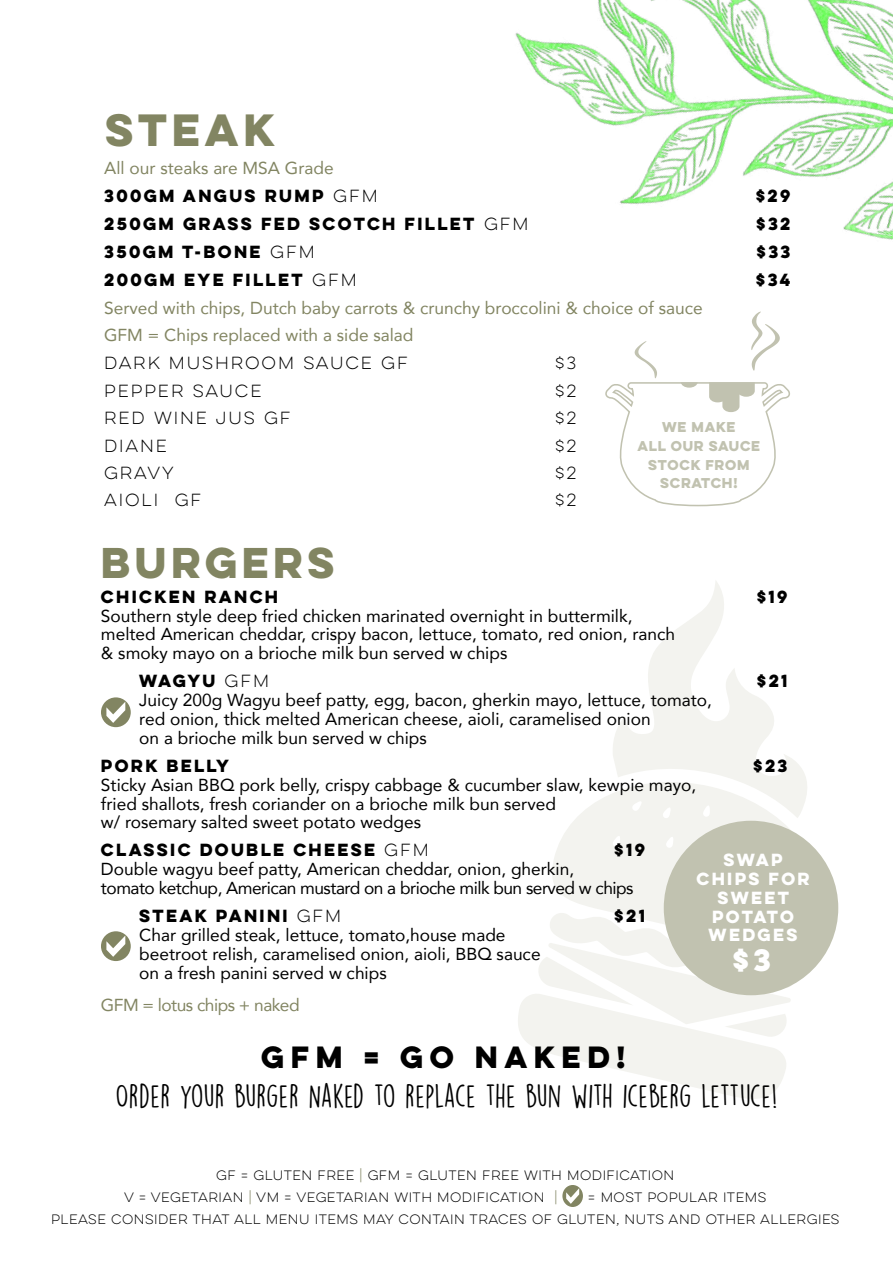
<style>
.page{position:relative;width:893px;height:1263px;background:#fff}
.page>*{position:absolute;margin:0;border:0;box-sizing:border-box;transform-origin:0 0}
.t1{font:700 40.5px "Lulo Clean One";letter-spacing:-.11em;color:#828562}
.t2{font:700 38.55px "Lulo Clean One";letter-spacing:-.11em;color:#828562}
.t3{font:29.55px "DK Lemon Yellow Sun";letter-spacing:-.005em;color:#000}
.t4{font:700 27.75px "Lulo Clean One";color:#fff}
.t5{font:700 27.45px "Lulo Clean One";letter-spacing:.01em;color:#000}
.t6{font:17.4px/18.9px "Avenir";color:#000}
.t7{font:17.4px/27.8px "Avenir";color:#828562}
.t8{font:17.4px/18.9px "Avenir";letter-spacing:-.03em;color:#000}
.t9{font:17.4px "Avenir";letter-spacing:-.03em;color:#828562}
.t10{font:700 15.75px "Lulo Clean One";letter-spacing:-.08em;color:#000}
.t11{font:15.75px "Lulo Clean One";letter-spacing:-.08em;color:#000}
.t12{font:700 15.75px/18.9px "Lulo Clean One";letter-spacing:-.08em;color:#fff;text-align:center}
.t13{font:700 12.75px/18.9px "Lulo Clean One";letter-spacing:-.17em;color:#c1c2b0;text-align:center}
.t14{font:12.15px/21.8px "Lulo Clean One";letter-spacing:-.16em;color:#000}
.s1{font-weight:400}
.s2{color:#828562}
</style>
<div class="page">
<img style="left:515px;top:0;width:378px;height:240px">
<svg style="left:562px;top:1185px;width:21px;height:22px"></svg>
<svg style="left:518px;top:958px;width:279px;height:141px"></svg>
<svg style="left:546px;top:795px;width:288px;height:163px;fill:#f3f3ef"></svg>
<svg style="left:610px;top:581px;width:213px;height:237px"></svg>
<div style="left:664px;top:821px;width:174px;height:174px;background:#c1c2b0;border-radius:50%"></div>
<svg style="left:101px;top:697px;width:30px;height:30px"></svg>
<svg style="left:101px;top:931px;width:30px;height:30px"></svg>
<svg style="left:605px;top:311px;width:185px;height:196px"></svg>
<h1 class="t1" style="left:105px;top:98px;width:180px">STEAK</h1>
<p class="t7" style="left:104px;top:154px;width:231px">All our steaks are MSA Grade</p>
<p class="t10" style="left:104px;top:184px;width:278px">300GM ANGUS RUMP <span class="s1">GFM</span></p>
<p class="t10" style="left:756px;top:184px;width:40px">$29</p>
<p class="t10" style="left:104px;top:212px;width:429px">250GM GRASS FED SCOTCH FILLET <span class="s1">GFM</span></p>
<p class="t10" style="left:756px;top:212px;width:39px">$32</p>
<p class="t10" style="left:104px;top:239px;width:215px">350GM T-BONE <span class="s1">GFM</span></p>
<p class="t10" style="left:756px;top:239px;width:39px">$33</p>
<p class="t10" style="left:104px;top:267px;width:257px">200GM EYE FILLET <span class="s1">GFM</span></p>
<p class="t10" style="left:756px;top:267px;width:40px">$34</p>
<p class="t7" style="left:104px;top:293px;width:600px">Served with chips, Dutch baby carrots &amp; crunchy broccolini &amp; choice of sauce<br>GFM = Chips replaced with a side salad</p>
<p class="t11" style="left:104px;top:352px;width:308px">DARK MUSHROOM SAUCE GF</p>
<p class="t11" style="left:555px;top:352px;width:26px">$3</p>
<p class="t11" style="left:104px;top:380px;width:162px">PEPPER SAUCE</p>
<p class="t11" style="left:555px;top:380px;width:26px">$2</p>
<p class="t11" style="left:104px;top:407px;width:191px">RED WINE JUS GF</p>
<p class="t11" style="left:555px;top:407px;width:26px">$2</p>
<p class="t11" style="left:104px;top:434px;width:68px">DIANE</p>
<p class="t11" style="left:555px;top:434px;width:26px">$2</p>
<p class="t11" style="left:104px;top:462px;width:74px">GRAVY</p>
<p class="t11" style="left:555px;top:462px;width:26px">$2</p>
<p class="t11" style="left:104px;top:489px;width:102px">AIOLI GF</p>
<p class="t11" style="left:555px;top:489px;width:26px">$2</p>
<p class="t13" style="left:638px;top:417px;width:127px">WE MAKE<br>ALL OUR SAUCE<br>STOCK FROM<br>SCRATCH!</p>
<h2 class="t2" style="left:101px;top:533px;width:244px">BURGERS</h2>
<p class="t10" style="left:101px;top:584px;width:182px">CHICKEN RANCH</p>
<p class="t10" style="left:757px;top:584px;width:36px">$19</p>
<p class="t6" style="left:101px;top:605px;width:576px">Southern style deep fried chicken marinated overnight in buttermilk, melted American cheddar, crispy bacon, lettuce, tomato, red onion, ranch &amp; smoky mayo on a brioche milk bun served w chips</p>
<p class="t10" style="left:139px;top:669px;width:134px">WAGYU <span class="s1">GFM</span></p>
<p class="t10" style="left:757px;top:669px;width:36px">$21</p>
<p class="t6" style="left:139px;top:690px;width:574px">Juicy 200g Wagyu beef patty, egg, bacon, gherkin mayo, lettuce, tomato, red onion, thick melted American cheese, aioli, caramelised onion<br>on a brioche milk bun served w chips</p>
<p class="t10" style="left:101px;top:753px;width:133px">PORK BELLY</p>
<p class="t10" style="left:753px;top:753px;width:39px">$23</p>
<p class="t6" style="left:101px;top:775px;width:597px">Sticky Asian BBQ pork belly, crispy cabbage &amp; cucumber slaw, kewpie mayo, fried shallots, fresh coriander on a brioche milk bun served<br>w/ rosemary salted sweet potato wedges</p>
<p class="t10" style="left:101px;top:838px;width:332px">CLASSIC DOUBLE CHEESE <span class="s1">GFM</span></p>
<p class="t10" style="left:614px;top:838px;width:36px">$19</p>
<p class="t8" style="left:101px;top:859px;width:534px">Double wagyu beef patty, American cheddar, onion, gherkin,<br>tomato ketchup, American mustard on a brioche milk bun served w chips</p>
<p class="t10" style="left:139px;top:903px;width:207px">STEAK PANINI <span class="s1">GFM</span></p>
<p class="t10" style="left:614px;top:903px;width:36px">$21</p>
<p class="t6" style="left:139px;top:925px;width:403px">Char grilled steak, lettuce, tomato,house made beetroot relish, caramelised onion, aioli, BBQ sauce on a fresh panini served w chips</p>
<p class="t9" style="left:101px;top:991px;width:200px">GFM = lotus chips + naked</p>
<p class="t12" style="left:696px;top:850px;width:118px">SWAP<br>CHIPS FOR<br>SWEET<br>POTATO<br>WEDGES</p>
<h3 class="t4" style="left:732px;top:939px;width:46px">$3</h3>
<h3 class="t5" style="left:261px;top:1036px;width:372px">GFM = GO NAKED!</h3>
<h3 class="t3" style="left:115px;top:1078px;width:664px">ORDER YOUR BURGER NAKED TO REPLACE THE BUN WITH ICEBERG LETTUCE!</h3>
<p class="t14" style="left:124px;top:1164px;width:554px;text-indent:92px">GF = GLUTEN FREE <span class="s2">|</span> GFM = GLUTEN FREE WITH MODIFICATION<br>V = VEGETARIAN <span class="s2">|</span> VM = VEGETARIAN WITH MODIFICATION <span class="s2">|</span></p>
<p class="t14" style="left:51px;top:1185px;width:792px;line-height:22.8px;text-indent:537px">= MOST POPULAR ITEMS<br>PLEASE CONSIDER THAT ALL MENU ITEMS MAY CONTAIN TRACES OF GLUTEN, NUTS AND OTHER ALLERGIES</p>
</div>
